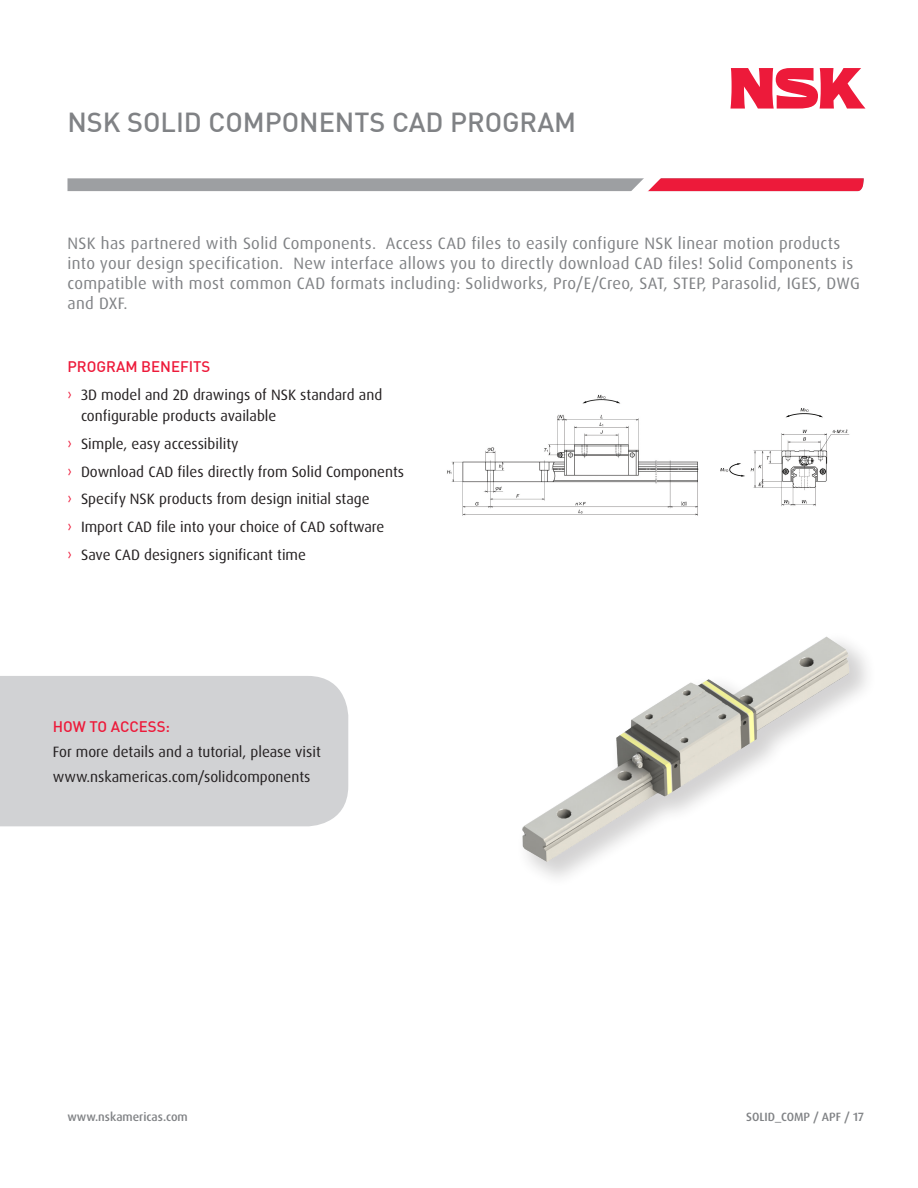
<style>
.page{position:relative;width:918px;height:1188px;background:#fff}
.page>*{position:absolute;margin:0;border:0;box-sizing:border-box;transform-origin:0 0}
.t1{font:500 27px "DIN";color:#808285}
.Table_Title{font:16.5px/19.8px "Dax OT";letter-spacing:.02em;color:#808285}
.Table_Title-2{font:15px/21px "Dax OT";color:#231f20}
.Table_Title-3{font:500 15px "DIN";color:#ed1a3a}
.t2{font:500 12px "Dax OT";color:#808285}
.s1{color:#ed1a3a}
</style>
<div class="page">
<svg style="left:68px;top:178px;width:796px;height:14px;background:#ba8992"></svg>
<svg style="left:730px;top:68px;width:135px;height:41px"></svg>
<img style="left:522px;top:636px;width:342px;height:235px">
<img style="left:720px;top:408px;width:130px;height:99px">
<img style="left:447px;top:395px;width:252px;height:121px">
<div style="left:0;top:676px;width:348px;height:150px;background:#d1d2d4"></div>
<p class="t1" style="left:68px;top:105px;width:510px">NSK SOLID COMPONENTS CAD PROGRAM</p>
<p class="Table_Title" style="left:68px;top:234px;width:794px">NSK has partnered with Solid Components. Access CAD files to easily configure NSK linear motion products into your design specification. New interface allows you to directly download CAD files! Solid Components is compatible with most common CAD formats including: Solidworks, Pro/E/Creo, SAT, STEP, Parasolid, IGES, DWG and DXF.</p>
<p class="Table_Title-3" style="left:68px;top:357px;width:144px">PROGRAM BENEFITS</p>
<p class="Table_Title-2" style="left:81px;top:385px;width:303px;text-indent:-14px"><span class="s1">›</span> 3D model and 2D drawings of NSK standard and configurable products available</p>
<p class="Table_Title-2" style="left:68px;top:433px;width:173px"><span class="s1">›</span> Simple, easy accessibility</p>
<p class="Table_Title-2" style="left:68px;top:461px;width:338px"><span class="s1">›</span> Download CAD files directly from Solid Components</p>
<p class="Table_Title-2" style="left:68px;top:489px;width:304px"><span class="s1">›</span> Specify NSK products from design initial stage</p>
<p class="Table_Title-2" style="left:68px;top:517px;width:318px"><span class="s1">›</span> Import CAD file into your choice of CAD software</p>
<p class="Table_Title-2" style="left:68px;top:544px;width:240px"><span class="s1">›</span> Save CAD designers significant time</p>
<p class="Table_Title-3" style="left:53px;top:717px;width:119px">HOW TO ACCESS:</p>
<p class="Table_Title-2" style="left:53px;top:741px;width:270px">For more details and a tutorial, please visit</p>
<p class="Table_Title-2" style="left:53px;top:766px;width:259px">www.nskamericas.com/solidcomponents</p>
<p class="t2" style="left:68px;top:1109px;width:122px">www.nskamericas.com</p>
<p class="t2" style="left:746px;top:1109px;width:119px">SOLID_COMP / APF / 17</p>
</div>
